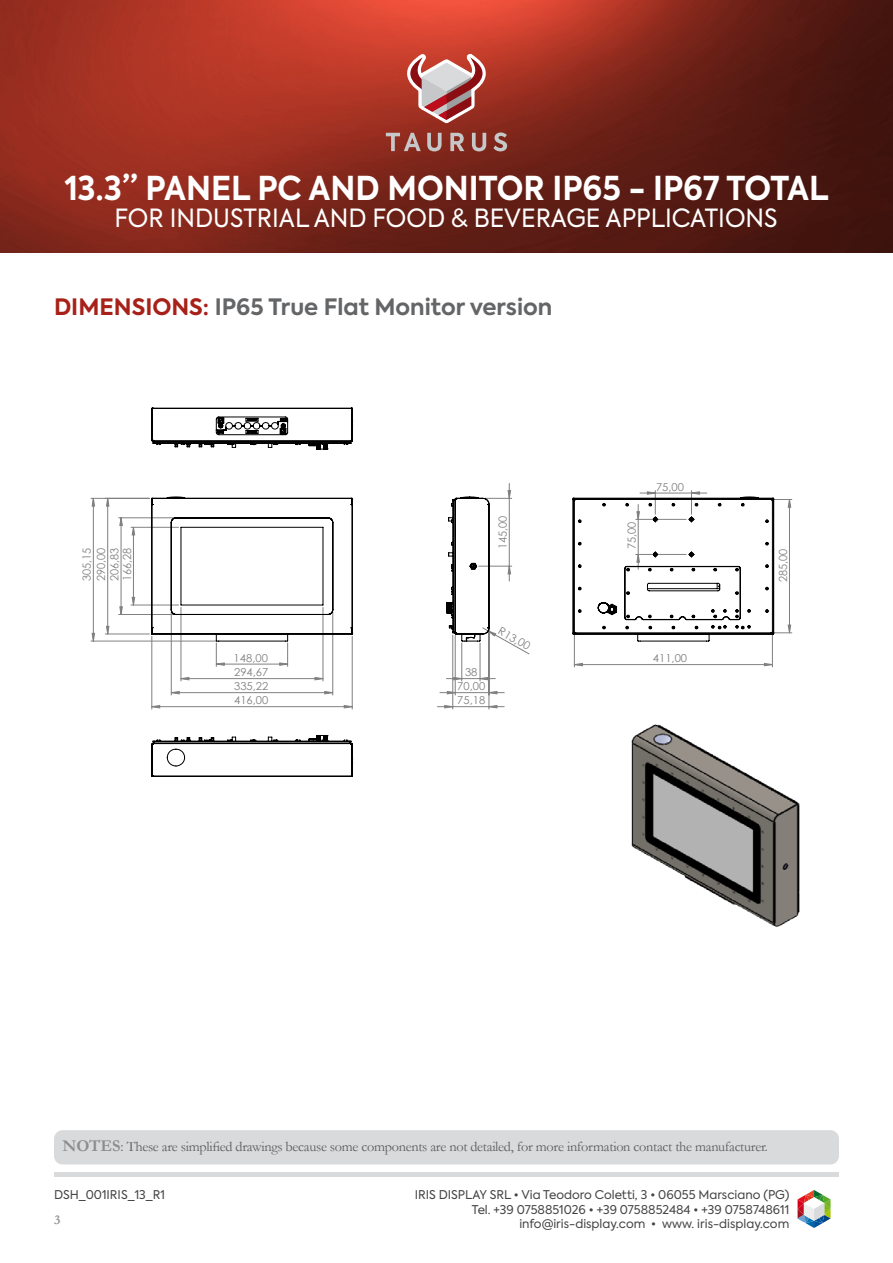
<style>
.page{position:relative;width:893px;height:1263px;background:#fff}
.page>*{position:absolute;margin:0;border:0;box-sizing:border-box;transform-origin:0 0}
.t1{font:700 32.7px "Axiforma";color:#fff;scale:.96 1}
.t2{font:24.9px "Axiforma";color:#fff;scale:.96 1}
.t3{font:700 22.5px "Axiforma";color:#646567}
.t4{font:14.25px "Garamond";letter-spacing:-.02em;color:#5d5e60}
.t5{font:700 13.5px "Garamond";color:#969699}
.t6{font:12px/14.4px "Axiforma";color:#444446;text-align:right}
.t7{font:11.25px/13.4px "Century Gothic";color:#808080;text-align:justify}
.t8{font:10.95px/14.1px "Century Gothic";color:#808080;text-align:justify}
.s1{color:#a72119}
.s2{font-weight:700;font-size:16.5px;color:#8d8d8e}
</style>
<div class="page">
<img style="left:0;top:0;width:893px;height:252px">
<svg style="left:798px;top:1190px;width:32px;height:38px"></svg>
<div style="left:54px;top:1172px;width:785px;height:5px;background:#d9dadb"></div>
<svg style="left:386px;top:133px;width:35px;height:18px"></svg>
<svg style="left:427px;top:133px;width:15px;height:18px"></svg>
<svg style="left:450px;top:133px;width:14px;height:18px"></svg>
<svg style="left:472px;top:133px;width:14px;height:18px"></svg>
<svg style="left:493px;top:132px;width:14px;height:19px"></svg>
<svg style="left:402px;top:52px;width:89px;height:71px;background:#bb6e68"></svg>
<img style="left:631px;top:724px;width:169px;height:203px">
<hr style="left:152px;top:636px;width:1px;height:73px;background:#808080">
<hr style="left:352px;top:636px;width:1px;height:73px;background:#808080">
<hr style="left:452px;top:635px;width:1px;height:74px;background:#808080">
<hr style="left:489px;top:630px;width:1px;height:79px;background:#808080">
<hr style="left:772px;top:634px;width:1px;height:33px;background:#808080">
<hr style="left:91px;top:641px;width:125px;height:1px;background:#808080">
<hr style="left:91px;top:498px;width:58px;height:1px;background:#808080">
<svg style="left:152px;top:642px;width:620px;height:66px"></svg>
<svg style="left:171px;top:691px;width:162px;height:3px"></svg>
<svg style="left:92px;top:497px;width:481px;height:144px"></svg>
<svg style="left:120px;top:512px;width:453px;height:102px"></svg>
<svg style="left:151px;top:496px;width:202px;height:170px"></svg>
<svg style="left:151px;top:735px;width:202px;height:42px"></svg>
<svg style="left:446px;top:483px;width:84px;height:171px"></svg>
<svg style="left:151px;top:407px;width:202px;height:43px"></svg>
<svg style="left:573px;top:491px;width:219px;height:151px"></svg>
<div style="left:54px;top:1130px;width:785px;height:34px;background:#d9dadb;border-radius:9px"></div>
<h1 class="t1" style="left:65px;top:166px;width:797px">13.3” PANEL PC AND MONITOR IP65 - IP67 TOTAL</h1>
<h2 class="t2" style="left:115px;top:202px;width:692px">FOR INDUSTRIAL AND FOOD &amp; BEVERAGE APPLICATIONS</h2>
<h3 class="t3" style="left:54px;top:291px;width:500px"><span class="s1">DIMENSIONS:</span> IP65 True Flat Monitor version</h3>
<p class="t7" style="left:80px;top:581px;width:35px;rotate:-90deg">305,15<br>290,00<br>206,83<br>166,28</p>
<p class="t8" style="left:234px;top:650px;width:36px">148,00</p>
<p class="t8" style="left:234px;top:665px;width:36px">294,67<br>335,22<br>416,00</p>
<p class="t7" style="left:496px;top:549px;width:35px;rotate:-90deg">145,00</p>
<p class="t8" style="left:457px;top:665px;width:30px;text-align:center">38<br>70,00<br>75,18</p>
<p class="t8" style="left:503px;top:624px;width:36px;rotate:29deg">R13,00</p>
<p class="t7" style="left:625px;top:549px;width:29px;rotate:-90deg">75,00</p>
<p class="t8" style="left:656px;top:479px;width:30px">75,00</p>
<p class="t8" style="left:653px;top:651px;width:36px">411,00</p>
<p class="t7" style="left:776px;top:582px;width:35px;rotate:-90deg">285,00</p>
<p class="t4" style="left:63px;top:1137px;width:707px"><span class="s2">NOTES</span>: These are simplified drawings because some components are not detailed, for more information contact the manufacturer.</p>
<p class="t6" style="left:415px;top:1188px;width:376px">IRIS DISPLAY SRL • Via Teodoro Coletti, 3 • 06055 Marsciano (PG)<br>Tel. +39 0758851026 • +39 0758852484 • +39 0758748611</p>
<p class="t6" style="left:54px;top:1188px;width:113px">DSH_001IRIS_13_R1</p>
<p class="t5" style="left:54px;top:1211px;width:8px">3</p>
<p class="t6" style="left:519px;top:1217px;width:271px">info@iris-display.com • www. iris-display.com</p>
</div>
